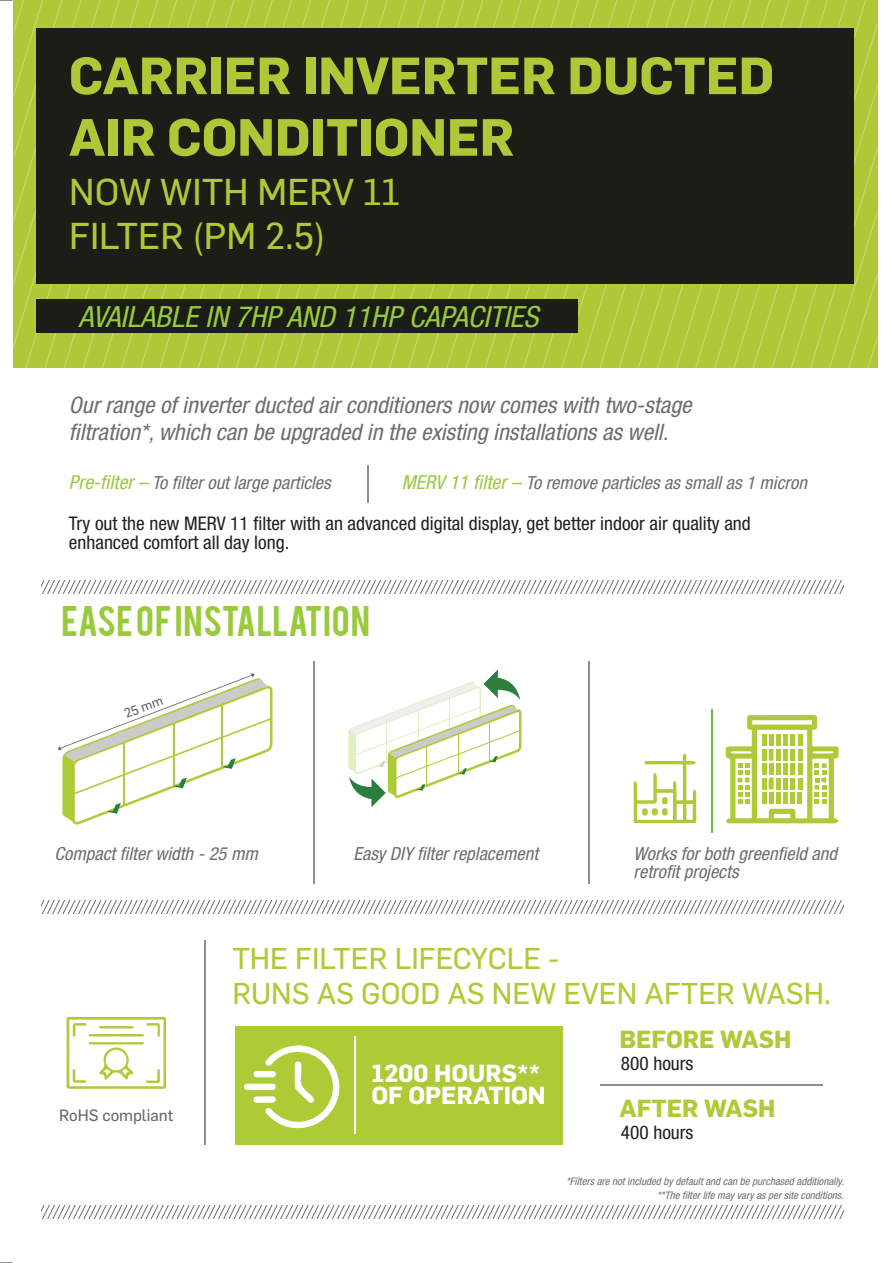
<style>
.page{position:relative;width:893px;height:1263px;background:#fff}
.page>*{position:absolute;margin:0;border:0;box-sizing:border-box;transform-origin:0 0}
.t1{font:700 51.3px/61.5px "Flama";color:#adc937}
.t2{font:36.6px/44px "Flama Basic";color:#adc937}
.t3{font:33.75px "Bebas";letter-spacing:.015em;color:#99ca3b}
.t4{font:29.55px/35.4px "Flama Basic";color:#adca37}
.t5{font:italic condensed 29.25px "Helvetica Neue LT Pro";color:#99ca3b}
.t6{font:700 24.3px/22px "Flama";color:#fff}
.t7{font:700 24.3px "Flama";color:#adca37}
.t8{font:italic condensed 22.65px/27.3px "Helvetica Neue LT Pro";color:#6c6d70}
.t9{font:condensed 18.75px/19.4px "Helvetica Neue LT Pro";color:#231f20}
.t10{font:italic condensed 18.15px/18px "Helvetica Neue LT Pro";color:#6c6d70}
.t11{font:16.05px "Flama Basic";color:#676868}
.t12{font:13.05px "Flama Basic";color:#5f6060}
.t13{font:italic condensed 10.5px "Helvetica Neue LT Pro";color:#6c6d70}
.s1{font-size:19.35px;color:#99ca3b}
</style>
<div class="page">
<svg style="left:42px;top:1205px;width:801px;height:13px"></svg>
<svg style="left:42px;top:900px;width:801px;height:13px"></svg>
<svg style="left:42px;top:580px;width:801px;height:14px"></svg>
<div style="left:235px;top:1026px;width:328px;height:118px;background:#adca37"></div>
<hr style="left:368px;top:465px;width:1px;height:37px;background:#8e8e8e">
<hr style="left:314px;top:661px;width:1px;height:222px;background:#8e8e8e">
<hr style="left:204px;top:940px;width:2px;height:204px;background:#8e8e8e">
<hr style="left:588px;top:661px;width:2px;height:222px;background:#8e8e8e">
<hr style="left:601px;top:1084px;width:222px;height:2px;background:#8e8e8e">
<hr style="left:712px;top:709px;width:1px;height:124px;background:#70b744">
<svg style="left:58px;top:673px;width:215px;height:152px"></svg>
<svg style="left:348px;top:670px;width:174px;height:137px"></svg>
<svg style="left:634px;top:753px;width:62px;height:70px"></svg>
<div style="left:652px;top:808px;width:6px;height:7px;background:#adca37;border-radius:50%"></div>
<div style="left:662px;top:797px;width:6px;height:7px;background:#adca37;border-radius:50%"></div>
<div style="left:642px;top:808px;width:6px;height:7px;background:#adca37;border-radius:50%"></div>
<div style="left:662px;top:808px;width:6px;height:7px;background:#adca37;border-radius:50%"></div>
<svg style="left:725px;top:715px;width:114px;height:108px"></svg>
<svg style="left:67px;top:1017px;width:99px;height:72px"></svg>
<svg style="left:244px;top:1045px;width:96px;height:84px"></svg>
<hr style="left:354px;top:1036px;width:2px;height:98px;background:#fff">
<svg style="left:0;top:0;width:878px;height:368px;background:#475024"></svg>
<svg style="left:0;top:1262px;width:13px;height:1px"></svg>
<h1 class="t1" style="left:69px;top:41px;width:707px">CARRIER INVERTER DUCTED<br>AIR CONDITIONER</h1>
<h2 class="t2" style="left:69px;top:168px;width:332px">NOW WITH MERV 11<br>FILTER (PM 2.5)</h2>
<h3 class="t5" style="left:78px;top:299px;width:462px">AVAILABLE IN 7HP AND 11HP CAPACITIES</h3>
<p class="t8" style="left:69px;top:391px;width:624px">Our range of inverter ducted air conditioners now comes with two-stage filtration*, which can be upgraded in the existing installations as well.</p>
<p class="t10" style="left:402px;top:474px;width:407px"><span class="s1">MERV 11 filter –</span> To remove particles as small as 1 micron</p>
<p class="t9" style="left:69px;top:514px;width:683px">Try out the new MERV 11 filter with an advanced digital display, get better indoor air quality and enhanced comfort all day long.</p>
<p class="t10" style="left:69px;top:474px;width:263px"><span class="s1">Pre-filter –</span> To filter out large particles</p>
<h3 class="t3" style="left:62px;top:596px;width:310px">EASE OF INSTALLATION</h3>
<p class="t12" style="left:121px;top:705px;width:42px;rotate:-21deg">25 mm</p>
<p class="t10" style="left:54px;top:845px;width:205px">Compact filter width - 25 mm</p>
<p class="t10" style="left:353px;top:845px;width:186px">Easy DIY filter replacement</p>
<p class="t10" style="left:634px;top:845px;width:205px">Works for both greenfield and retrofit projects</p>
<h3 class="t4" style="left:232px;top:938px;width:600px">THE FILTER LIFECYCLE -<br>RUNS AS GOOD AS NEW EVEN AFTER WASH.</h3>
<p class="t11" style="left:59px;top:1104px;width:116px">RoHS compliant</p>
<h3 class="t6" style="left:371px;top:1061px;width:176px">1200 HOURS**<br>OF OPERATION</h3>
<h3 class="t7" style="left:619px;top:1022px;width:174px">BEFORE WASH</h3>
<p class="t9" style="left:621px;top:1053px;width:74px">800 hours</p>
<h3 class="t7" style="left:619px;top:1091px;width:158px">AFTER WASH</h3>
<p class="t9" style="left:621px;top:1122px;width:74px">400 hours</p>
<p class="t13" style="left:566px;top:1175px;width:279px">*Filters are not included by default and can be purchased additionally.</p>
<p class="t13" style="left:657px;top:1189px;width:188px">**The filter life may vary as per site conditions.</p>
</div>
